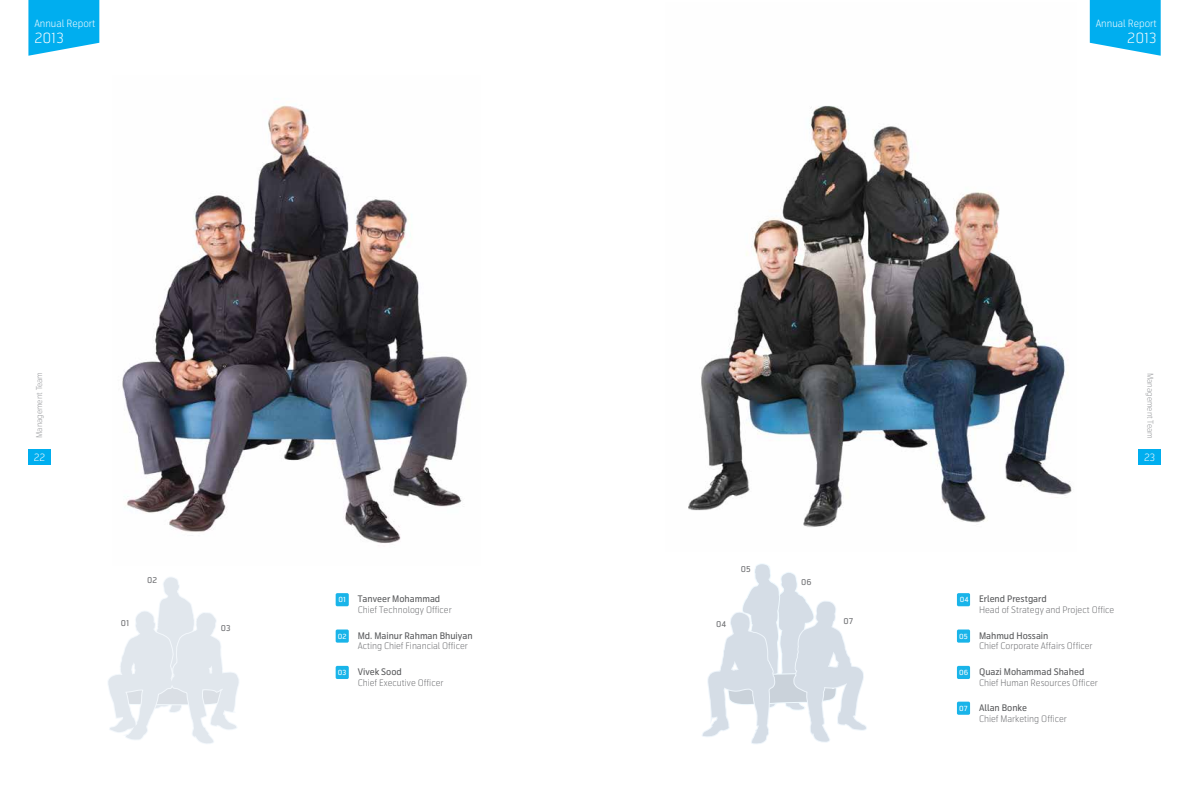
<style>
.page{position:relative;width:1189px;height:793px;background:#fff}
.page>*{position:absolute;margin:0;border:0;box-sizing:border-box;transform-origin:0 0}
.t1{font:300 14px "Telenor";color:#fff}
.t2{font:300 10px "Telenor";color:#fff}
.t3{font:300 9px "Telenor";color:#6d6e71}
.t4{font:9px "Telenor";color:#58595b}
.t5{font:300 8px "Telenor";color:#939598}
.t6{font:8px "Telenor";color:#6d6e71}
.t7{font:7px "Telenor";color:#fff}
</style>
<div class="page">
<img style="left:688px;top:106px;width:384px;height:417px">
<img style="left:122px;top:105px;width:346px;height:438px">
<svg style="left:28px;top:0;width:71px;height:56px;background:#1fb8f0"></svg>
<div style="left:28px;top:449px;width:23px;height:16px;background:#00aeef"></div>
<div style="left:1138px;top:449px;width:22px;height:16px;background:#00aeef"></div>
<svg style="left:1089px;top:0;width:71px;height:56px;background:#21b8f1"></svg>
<div style="left:335px;top:593px;width:14px;height:13px;background:#19b4e9;border-radius:2px"></div>
<div style="left:335px;top:629px;width:14px;height:13px;background:#19b4e9;border-radius:2px"></div>
<div style="left:335px;top:665px;width:14px;height:13px;background:#19b4e9;border-radius:2px"></div>
<div style="left:956px;top:593px;width:13px;height:13px;background:#19b4e9;border-radius:2px"></div>
<div style="left:956px;top:629px;width:13px;height:13px;background:#19b4e9;border-radius:2px"></div>
<div style="left:956px;top:665px;width:13px;height:13px;background:#19b4e9;border-radius:2px"></div>
<div style="left:956px;top:701px;width:13px;height:13px;background:#19b4e9;border-radius:2px"></div>
<svg style="left:701px;top:379px;width:166px;height:365px"></svg>
<svg style="left:108px;top:577px;width:131px;height:167px"></svg>
<p class="t2" style="left:34px;top:17px;width:63px">Annual Report</p>
<h1 class="t1" style="left:34px;top:30px;width:31px">2013</h1>
<p class="t5" style="left:34px;top:438px;width:67px;rotate:-90deg">Management Team</p>
<p class="t2" style="left:1095px;top:17px;width:63px">Annual Report</p>
<h1 class="t1" style="left:1126px;top:30px;width:31px">2013</h1>
<p class="t5" style="left:1155px;top:373px;width:67px;rotate:90deg">Management Team</p>
<p class="t2" style="left:34px;top:451px;width:13px">22</p>
<p class="t2" style="left:1143px;top:451px;width:13px">23</p>
<p class="t6" style="left:147px;top:575px;width:11px">02</p>
<p class="t7" style="left:338px;top:595px;width:9px">01</p>
<p class="t4" style="left:358px;top:593px;width:84px">Tanveer Mohammad</p>
<p class="t3" style="left:358px;top:604px;width:95px">Chief Technology Officer</p>
<p class="t6" style="left:740px;top:564px;width:11px">05</p>
<p class="t6" style="left:801px;top:576px;width:12px">06</p>
<p class="t6" style="left:121px;top:618px;width:10px">01</p>
<p class="t6" style="left:843px;top:616px;width:11px">07</p>
<p class="t6" style="left:716px;top:619px;width:12px">04</p>
<p class="t6" style="left:221px;top:622px;width:11px">03</p>
<p class="t4" style="left:358px;top:629px;width:116px">Md. Mainur Rahman Bhuiyan</p>
<p class="t3" style="left:358px;top:640px;width:111px">Acting Chief Financial Officer</p>
<p class="t7" style="left:338px;top:631px;width:10px">02</p>
<p class="t7" style="left:338px;top:668px;width:10px">03</p>
<p class="t4" style="left:358px;top:666px;width:46px">Vivek Sood</p>
<p class="t3" style="left:358px;top:676px;width:87px">Chief Executive Officer</p>
<p class="t7" style="left:959px;top:595px;width:10px">04</p>
<p class="t4" style="left:978px;top:593px;width:69px">Erlend Prestgard</p>
<p class="t3" style="left:978px;top:604px;width:137px">Head of Strategy and Project Office</p>
<p class="t7" style="left:958px;top:631px;width:10px">05</p>
<p class="t4" style="left:978px;top:629px;width:71px">Mahmud Hossain</p>
<p class="t3" style="left:978px;top:640px;width:115px">Chief Corporate Affairs Officer</p>
<p class="t7" style="left:959px;top:668px;width:11px">06</p>
<p class="t4" style="left:978px;top:666px;width:107px">Quazi Mohammad Shahed</p>
<p class="t3" style="left:978px;top:676px;width:120px">Chief Human Resources Officer</p>
<p class="t7" style="left:959px;top:703px;width:10px">07</p>
<p class="t4" style="left:978px;top:701px;width:50px">Allan Bonke</p>
<p class="t3" style="left:978px;top:712px;width:89px">Chief Marketing Officer</p>
</div>
